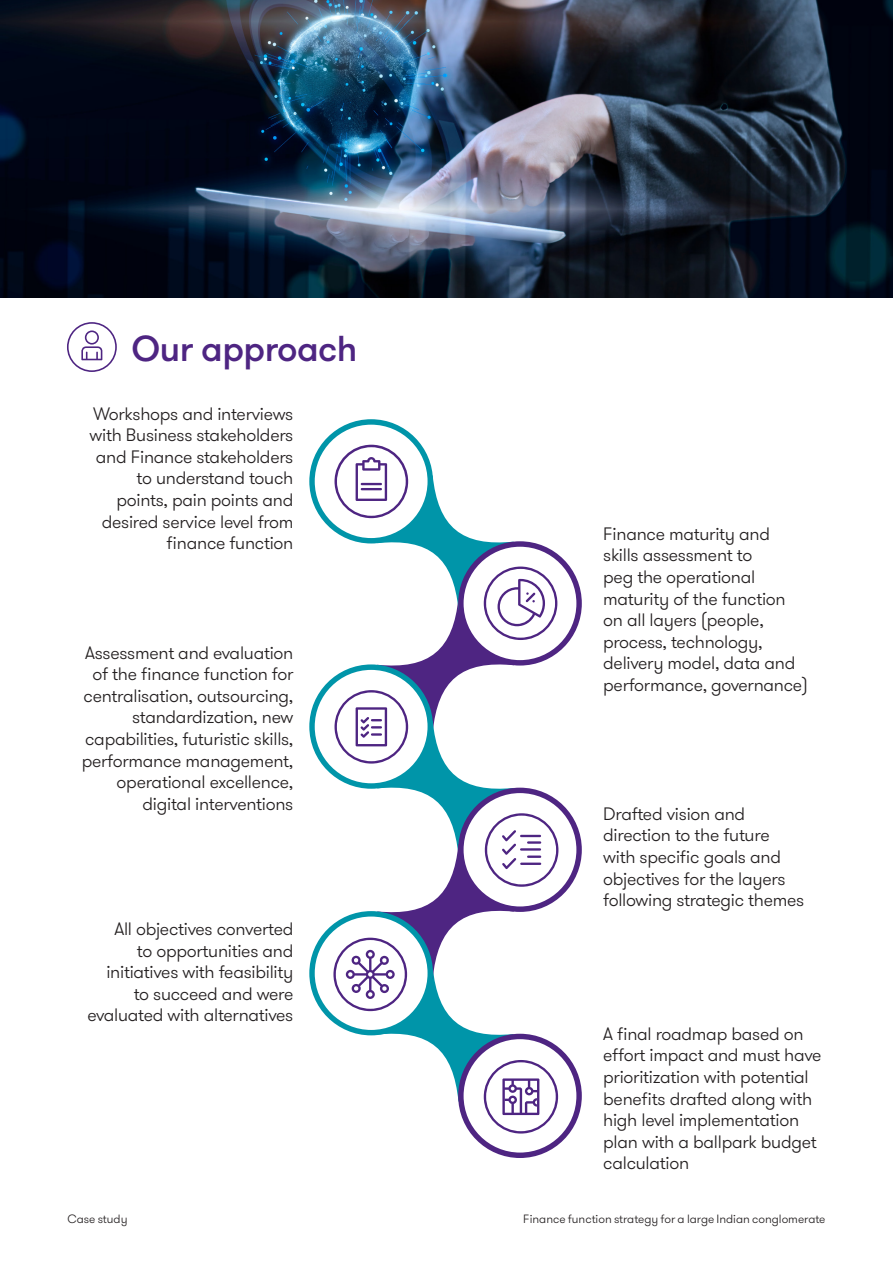
<style>
.page{position:relative;width:893px;height:1263px;background:#fff}
.page>*{position:absolute;margin:0;border:0;box-sizing:border-box;transform-origin:0 0}
._03_Heading_three___Opening_Para{font:500 36px "GT Walsheim Pro";letter-spacing:-.015em;color:#4e2582}
._03_Heading_three_Light{font:300 18px/21.6px "GT Walsheim Pro";letter-spacing:-.015em;color:#231f20;text-align:right}
.t1{font:300 12px "GT Walsheim Pro";color:#231f20}
</style>
<div class="page">
<svg style="left:67px;top:322px;width:50px;height:50px"></svg>
<svg style="left:458px;top:1034px;width:124px;height:124px"></svg>
<div style="left:464px;top:1039px;width:112px;height:113px;background:#fff;border-radius:50%"></div>
<svg style="left:309px;top:419px;width:124px;height:124px"></svg>
<div style="left:315px;top:425px;width:113px;height:113px;background:#fff;border-radius:50%"></div>
<svg style="left:309px;top:664px;width:124px;height:125px"></svg>
<div style="left:315px;top:670px;width:113px;height:113px;background:#fff;border-radius:50%"></div>
<svg style="left:309px;top:911px;width:124px;height:124px"></svg>
<div style="left:315px;top:916px;width:113px;height:114px;background:#fff;border-radius:50%"></div>
<svg style="left:458px;top:541px;width:124px;height:124px"></svg>
<div style="left:464px;top:547px;width:112px;height:113px;background:#fff;border-radius:50%"></div>
<svg style="left:458px;top:788px;width:124px;height:124px"></svg>
<div style="left:464px;top:793px;width:112px;height:113px;background:#fff;border-radius:50%"></div>
<img style="left:0;top:0;width:893px;height:298px">
<svg style="left:333px;top:445px;width:225px;height:688px"></svg>
<p class="_03_Heading_three___Opening_Para" style="left:131px;top:325px;width:227px">Our approach</p>
<p class="_03_Heading_three_Light" style="left:90px;top:403px;width:205px">Workshops and interviews with Business stakeholders and Finance stakeholders to understand touch points, pain points and desired service level from finance function</p>
<p class="_03_Heading_three_Light" style="left:82px;top:642px;width:213px">Assessment and evaluation of the finance function for centralisation, outsourcing, standardization, new capabilities, futuristic skills, performance management, operational excellence, digital interventions</p>
<p class="_03_Heading_three_Light" style="left:87px;top:918px;width:207px">All objectives converted<br>to opportunities and initiatives with feasibility to succeed and were evaluated with alternatives</p>
<p class="_03_Heading_three_Light" style="left:603px;top:523px;width:206px;text-align:left">Finance maturity and skills assessment to<br>peg the operational maturity of the function on all layers (people, process, technology, delivery model, data and performance, governance)</p>
<p class="_03_Heading_three_Light" style="left:603px;top:803px;width:203px;text-align:left">Drafted vision and direction to the future with specific goals and objectives for the layers following strategic themes</p>
<p class="_03_Heading_three_Light" style="left:603px;top:1023px;width:220px;text-align:left">A final roadmap based on effort impact and must have prioritization with potential benefits drafted along with high level implementation plan with a ballpark budget calculation</p>
<p class="t1" style="left:67px;top:1211px;width:62px">Case study</p>
<p class="t1" style="left:523px;top:1211px;width:304px">Finance function strategy for a large Indian conglomerate</p>
</div>
